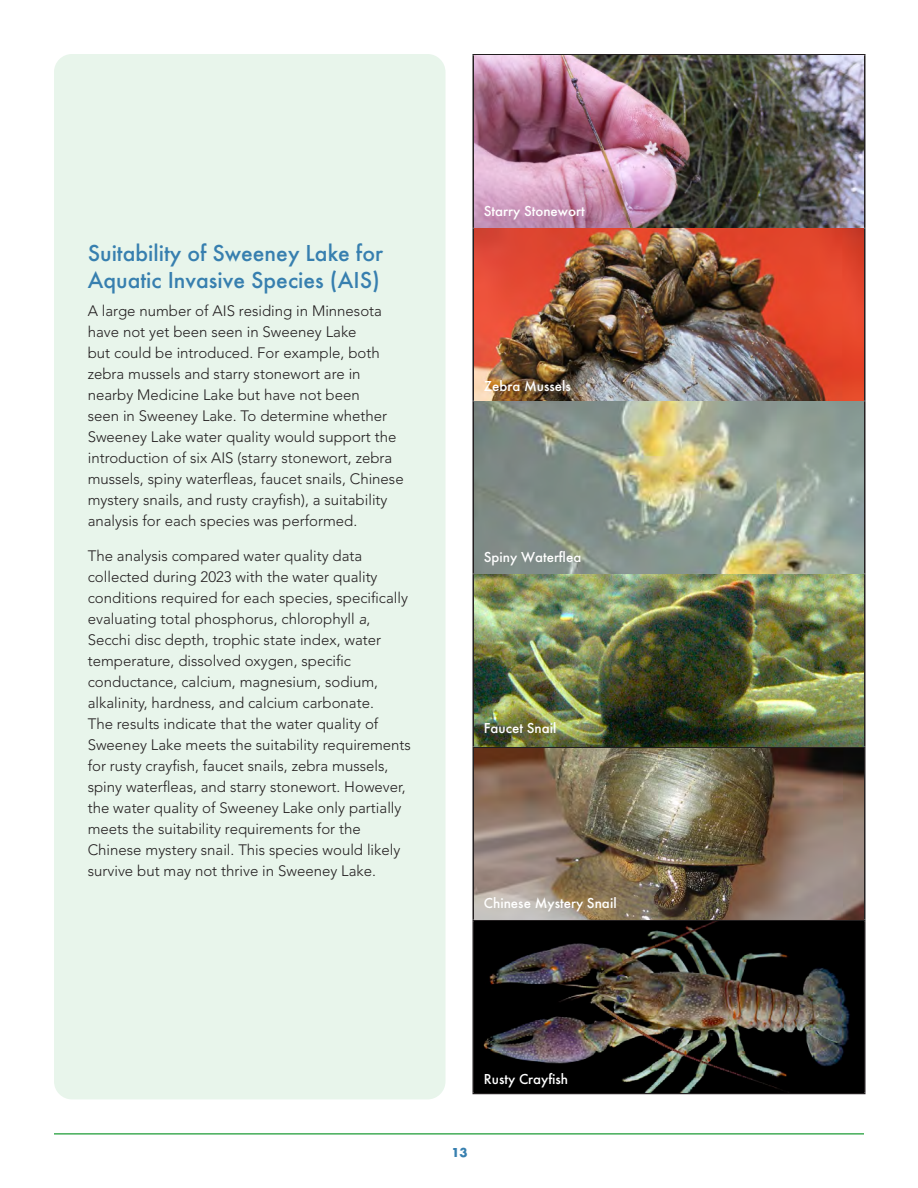
<style>
.page{position:relative;width:918px;height:1188px;background:#fff}
.page>*{position:absolute;margin:0;border:0;box-sizing:border-box;transform-origin:0 0}
.Subhead{font:500 24px/27px "Futura TOT";color:#377faf}
.Body_Text{font:300 15px/21px "Avenir LT Std";color:#231f20}
.Subhead-2{font:500 15px "Futura TOT";color:#fff}
.t1{font:700 13.5px "Futura TOT";color:#377faf}
.s1{font-style:italic}
</style>
<div class="page">
<hr style="left:54px;top:1133px;width:810px;height:2px;background:#43ad58">
<div style="left:54px;top:54px;width:392px;height:1045px;background:#e8f5eb;border-radius:18px"></div>
<hr style="left:472px;top:54px;width:394px;height:2px;background:#231f20">
<hr style="left:472px;top:55px;width:2px;height:172px;background:#231f20">
<hr style="left:864px;top:55px;width:2px;height:172px;background:#231f20">
<hr style="left:472px;top:227px;width:394px;height:2px;background:#231f20">
<hr style="left:472px;top:229px;width:2px;height:171px;background:#231f20">
<hr style="left:864px;top:229px;width:2px;height:171px;background:#231f20">
<hr style="left:472px;top:400px;width:394px;height:2px;background:#231f20">
<hr style="left:472px;top:402px;width:2px;height:171px;background:#231f20">
<hr style="left:864px;top:402px;width:2px;height:171px;background:#231f20">
<hr style="left:472px;top:573px;width:394px;height:2px;background:#231f20">
<hr style="left:472px;top:575px;width:2px;height:172px;background:#231f20">
<hr style="left:864px;top:575px;width:2px;height:172px;background:#231f20">
<hr style="left:472px;top:747px;width:394px;height:1px;background:#231f20">
<hr style="left:472px;top:748px;width:2px;height:172px;background:#231f20">
<hr style="left:864px;top:748px;width:2px;height:172px;background:#231f20">
<hr style="left:472px;top:920px;width:394px;height:1px;background:#231f20">
<hr style="left:472px;top:921px;width:2px;height:172px;background:#231f20">
<hr style="left:864px;top:921px;width:2px;height:172px;background:#231f20">
<hr style="left:472px;top:1093px;width:394px;height:1px;background:#231f20">
<img style="left:474px;top:56px;width:390px;height:171px">
<img style="left:474px;top:229px;width:389px;height:171px">
<img style="left:474px;top:402px;width:390px;height:171px">
<img style="left:474px;top:575px;width:390px;height:518px">
<p class="Subhead" style="left:88px;top:240px;width:297px">Suitability of Sweeney Lake for<br>Aquatic Invasive Species (AIS)</p>
<p class="Body_Text" style="left:88px;top:300px;width:317px">A large number of AIS residing in Minnesota have not yet been seen in Sweeney Lake<br>but could be introduced. For example, both zebra mussels and starry stonewort are in nearby Medicine Lake but have not been<br>seen in Sweeney Lake. To determine whether Sweeney Lake water quality would support the introduction of six AIS (starry stonewort, zebra mussels, spiny waterfleas, faucet snails, Chinese mystery snails, and rusty crayfish), a suitability analysis for each species was performed.</p>
<p class="Body_Text" style="left:88px;top:545px;width:325px">The analysis compared water quality data collected during 2023 with the water quality conditions required for each species, specifically evaluating total phosphorus, chlorophyll <span class="s1">a</span>, Secchi disc depth, trophic state index, water temperature, dissolved oxygen, specific conductance, calcium, magnesium, sodium, alkalinity, hardness, and calcium carbonate.<br>The results indicate that the water quality of Sweeney Lake meets the suitability requirements for rusty crayfish, faucet snails, zebra mussels, spiny waterfleas, and starry stonewort. However, the water quality of Sweeney Lake only partially meets the suitability requirements for the Chinese mystery snail. This species would likely survive but may not thrive in Sweeney Lake.</p>
<p class="Subhead-2" style="left:484px;top:202px;width:102px">Starry Stonewort</p>
<p class="Subhead-2" style="left:484px;top:378px;width:89px">Zebra Mussels</p>
<p class="Subhead-2" style="left:484px;top:548px;width:99px">Spiny Waterflea</p>
<p class="Subhead-2" style="left:484px;top:719px;width:74px">Faucet Snail</p>
<p class="Subhead-2" style="left:484px;top:895px;width:134px">Chinese Mystery Snail</p>
<p class="Subhead-2" style="left:484px;top:1070px;width:86px">Rusty Crayfish</p>
<p class="t1" style="left:451px;top:1144px;width:18px">13</p>
</div>
